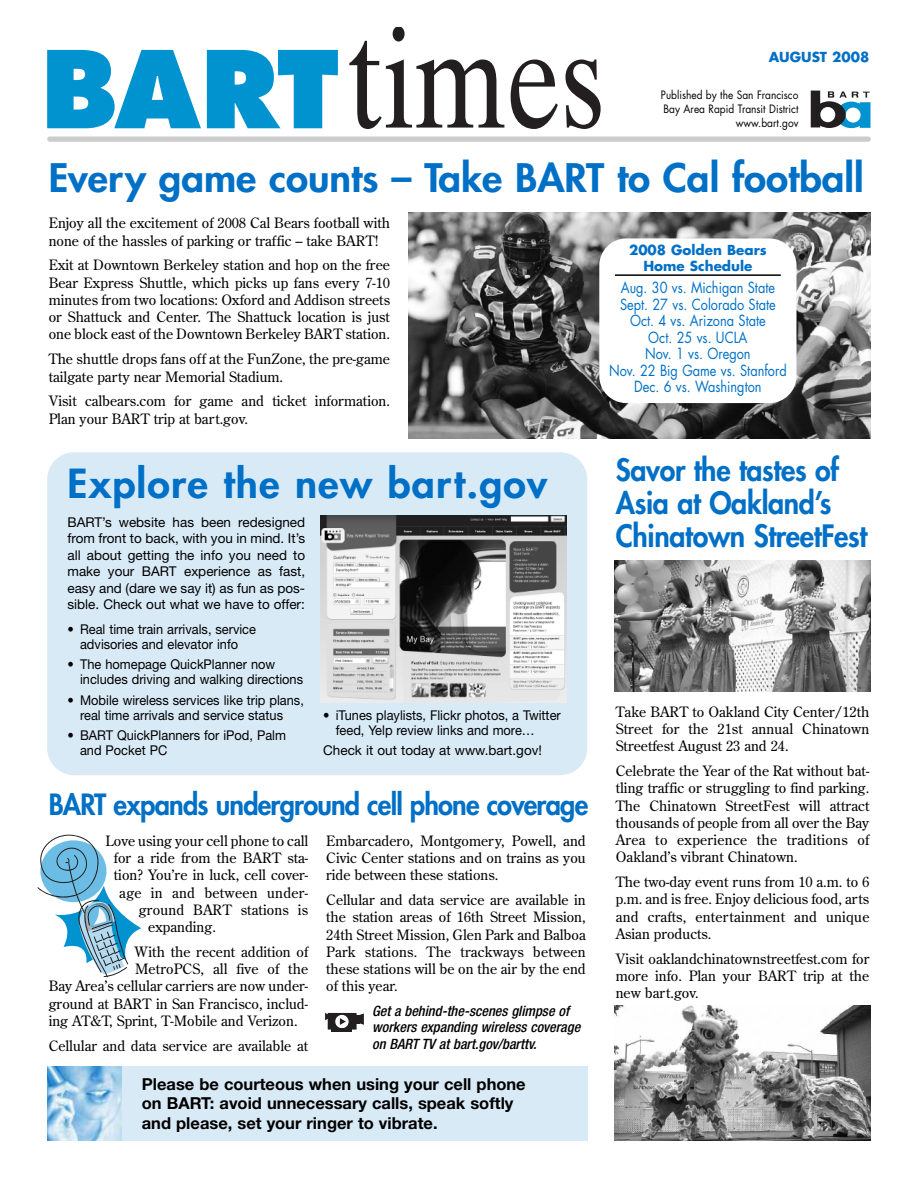
<style>
.page{position:relative;width:918px;height:1188px;background:#fff}
.page>*{position:absolute;margin:0;border:0;box-sizing:border-box;transform-origin:0 0}
.t1{font:800 39px "Futura";letter-spacing:.03em;color:#0070c6;scale:1.05 1}
.t2{font:800 38.25px "Futura";color:#0070c6;scale:1.05 1}
.t3{font:800 30px/33px "Futura";letter-spacing:-.01em;color:#0070c6;scale:.95 1}
.t4{font:800 28.5px "Futura";letter-spacing:-.03em;color:#0070c6;scale:.95 1}
.t5{font:700 16.5px/19.5px "Helvetica Neue";color:#000}
.t6{font:15px/16.5px "Futura";color:#0070c6;text-align:center;scale:.85 1}
.t7{font:14.25px/17.2px "Century Old Style";color:#000;text-align:justify}
.t8{font:italic 500 condensed 14.25px/16.5px "Helvetica Neue";color:#000}
.t9{font:14.25px "Century Old Style";letter-spacing:.02em;color:#000}
.t10{font:13.5px/15px "Helvetica Neue";color:#000;scale:.95 1}
.t11{font:13.5px/16.5px "Helvetica Neue";color:#000;text-align:justify}
.t12{font:700 13.5px/16.5px "Futura";color:#0070c6;text-align:center}
.t13{font:11.25px/14.1px "Futura";color:#000;text-align:right;scale:.9 1}
</style>
<div class="page">
<div style="left:47px;top:1066px;width:540px;height:75px;background:#d9eaf7"></div>
<div style="left:47px;top:452px;width:540px;height:323px;background:#d9eaf7;border-radius:27px"></div>
<svg style="left:47px;top:50px;width:154px;height:78px"></svg>
<svg style="left:207px;top:50px;width:131px;height:78px"></svg>
<svg style="left:349px;top:27px;width:155px;height:102px"></svg>
<svg style="left:511px;top:60px;width:47px;height:69px"></svg>
<svg style="left:565px;top:60px;width:36px;height:69px"></svg>
<svg style="left:811px;top:91px;width:60px;height:37px"></svg>
<div style="left:47px;top:136px;width:824px;height:6px;background:#ccc;border-radius:3px"></div>
<img style="left:320px;top:516px;width:247px;height:186px">
<img style="left:408px;top:213px;width:463px;height:226px">
<div style="left:599px;top:238px;width:197px;height:165px;background:#fff;border-radius:27px"></div>
<hr style="left:615px;top:274px;width:166px;height:2px;background:#000">
<img style="left:614px;top:560px;width:257px;height:131px">
<img style="left:614px;top:1006px;width:257px;height:135px">
<svg style="left:325px;top:1013px;width:39px;height:17px"></svg>
<hr style="left:332px;top:1029px;width:20px;height:3px;background:#231f20">
<svg style="left:37px;top:835px;width:104px;height:142px"></svg>
<img style="left:47px;top:1067px;width:75px;height:74px">
<p class="t12" style="left:769px;top:50px;width:102px">AUGUST 2008</p>
<p class="t13" style="left:661px;top:89px;width:154px">Published by the San Francisco<br>Bay Area Rapid Transit District www.bart.gov</p>
<h2 class="t2" style="left:49px;top:159px;width:778px">Every game counts – Take BART to Cal football</h2>
<p class="t7" style="left:49px;top:215px;width:343px">Enjoy all the excitement of 2008 Cal Bears football with none of the hassles of parking or traffic – take BART!</p>
<p class="t7" style="left:49px;top:257px;width:343px">Exit at Downtown Berkeley station and hop on the free Bear Express Shuttle, which picks up fans every 7-10 minutes from two locations: Oxford and Addison streets or Shattuck and Center. The Shattuck location is just one block east of the Downtown Berkeley BART station.</p>
<p class="t7" style="left:49px;top:351px;width:343px">The shuttle drops fans off at the FunZone, the pre-game tailgate party near Memorial Stadium.</p>
<p class="t7" style="left:49px;top:393px;width:343px">Visit calbears.com for game and ticket information.<br>Plan your BART trip at bart.gov.</p>
<h1 class="t1" style="left:68px;top:465px;width:458px">Explore the new bart.gov</h1>
<p class="t11" style="left:68px;top:515px;width:239px">BART’s website has been redesigned from front to back, with you in mind. It’s all about getting the info you need to make your BART experience as fast, easy and (dare we say it) as fun as pos&shy;sible. Check out what we have to offer:</p>
<p class="t10" style="left:68px;top:623px;width:200px;text-align:center">• Real time train arrivals, service advisories and elevator info</p>
<p class="t10" style="left:80px;top:658px;width:236px;text-indent:-13px">• The homepage QuickPlanner now includes driving and walking directions</p>
<p class="t10" style="left:80px;top:694px;width:237px;text-indent:-13px">• Mobile wireless services like trip plans, real time arrivals and service status</p>
<p class="t10" style="left:80px;top:729px;width:218px;text-indent:-13px">• BART QuickPlanners for iPod, Palm and Pocket PC</p>
<p class="t10" style="left:336px;top:709px;width:238px;text-indent:-13px">• iTunes playlists, Flickr photos, a Twitter feed, Yelp review links and more…</p>
<p class="t11" style="left:323px;top:743px;width:220px">Check it out today at www.bart.gov!</p>
<h3 class="t4" style="left:49px;top:790px;width:569px">BART expands underground cell phone coverage</h3>
<p class="t7" style="left:106px;top:832px;width:204px">Love using your cell phone to call</p>
<p class="t7" style="left:114px;top:850px;width:196px">for a ride from the BART sta-</p>
<p class="t7" style="left:114px;top:867px;width:196px">tion? You’re in luck, cell cover-</p>
<p class="t9" style="left:119px;top:884px;width:190px">age in and between under-</p>
<p class="t7" style="left:139px;top:901px;width:171px">ground BART stations is</p>
<p class="t7" style="left:148px;top:919px;width:69px">expanding.</p>
<p class="t7" style="left:135px;top:943px;width:175px">With the recent addition of</p>
<p class="t7" style="left:135px;top:961px;width:175px">MetroPCS, all five of the</p>
<p class="t7" style="left:49px;top:978px;width:261px">Bay Area’s cellular carriers are now under-</p>
<p class="t7" style="left:49px;top:995px;width:261px">ground at BART in San Francisco, includ-</p>
<p class="t7" style="left:49px;top:1012px;width:250px">ing AT&amp;T, Sprint, T-Mobile and Verizon.</p>
<p class="t7" style="left:49px;top:1037px;width:261px">Cellular and data service are available at</p>
<p class="t7" style="left:326px;top:832px;width:261px">Embarcadero, Montgomery, Powell, and Civic Center stations and on trains as you ride between these stations.</p>
<p class="t7" style="left:326px;top:892px;width:261px">Cellular and data service are available in the station areas of 16th Street Mission, 24th Street Mission, Glen Park and Balboa Park stations. The trackways between these stations will be on the air by the end of this year.</p>
<p class="t8" style="left:372px;top:1003px;width:210px">Get a behind-the-scenes glimpse of workers expanding wireless coverage on BART TV at bart.gov/barttv.</p>
<p class="t5" style="left:142px;top:1076px;width:385px">Please be courteous when using your cell phone on BART: avoid unnecessary calls, speak softly and please, set your ringer to vibrate.</p>
<p class="t12" style="left:629px;top:243px;width:139px">2008 Golden Bears<br>Home Schedule</p>
<p class="t6" style="left:609px;top:281px;width:210px">Aug. 30 vs. Michigan State<br>Sept. 27 vs. Colorado State<br>Oct. 4 vs. Arizona State<br>Oct. 25 vs. UCLA<br>Nov. 1 vs. Oregon<br>Nov. 22 Big Game vs. Stanford<br>Dec. 6 vs. Washington</p>
<h3 class="t3" style="left:616px;top:456px;width:266px">Savor the tastes of<br>Asia at Oakland’s<br>Chinatown StreetFest</h3>
<p class="t7" style="left:616px;top:703px;width:255px">Take BART to Oakland City Center/12th Street for the 21st annual Chinatown Streetfest August 23 and 24.</p>
<p class="t7" style="left:616px;top:762px;width:255px">Celebrate the Year of the Rat without bat&shy;tling traffic or struggling to find parking.<br>The Chinatown StreetFest will attract thousands of people from all over the Bay Area to experience the traditions of Oakland’s vibrant Chinatown.</p>
<p class="t7" style="left:616px;top:874px;width:255px">The two-day event runs from 10 a.m. to 6 p.m. and is free. Enjoy delicious food, arts and crafts, entertainment and unique Asian products.</p>
<p class="t7" style="left:616px;top:950px;width:255px">Visit oaklandchinatownstreetfest.com for more info. Plan your BART trip at the new bart.gov.</p>
</div>
